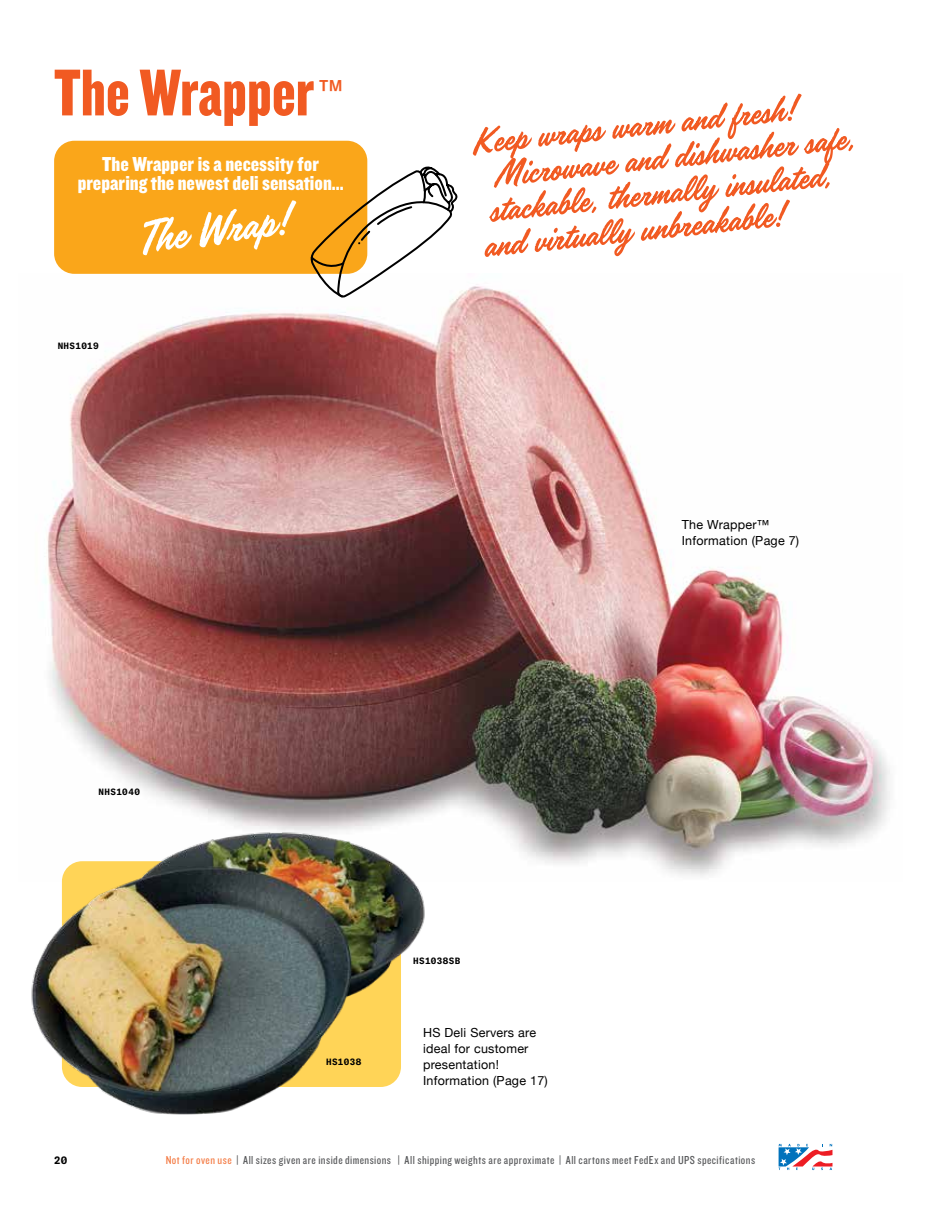
<style>
.page{position:relative;width:945px;height:1215px;background:#fff}
.page>*{position:absolute;margin:0;border:0;box-sizing:border-box;transform-origin:0 0}
.t1{font:68.7px "Knockout HTF69 Full Liteweight";color:#f15a22}
.t2{font:51.45px "Handelson One";color:#fff}
.t3{font:21px/19.8px "Knockout HTF70 Full Welterwt";color:#fff;text-align:center}
.t4{font:12.45px/15.9px "Helvetica Neue";letter-spacing:.02em;color:#000}
.t5{font:12px "Knockout HTF29 Junior Liteweight";letter-spacing:.04em;color:#58595b}
.t6{font:700 10.5px "GT America Mono";color:#000}
.t7{font:700 9px "GT America Mono";letter-spacing:.04em;color:#000}
.s1{font-size:42px}
.s2{color:#f47b44}
</style>
<div class="page">
<img style="left:44px;top:286px;width:846px;height:591px">
<img style="left:31px;top:823px;width:454px;height:292px">
<svg style="left:779px;top:1144px;width:53px;height:26px"></svg>
<div style="left:54px;top:141px;width:313px;height:133px;background:#faa61a;border-radius:20px"></div>
<svg style="left:308px;top:164px;width:151px;height:136px"></svg>
<svg style="left:473px;top:94px;width:380px;height:163px"></svg>
<h1 class="t1" style="left:54px;top:57px;width:291px">The Wrapper<span class="s1">™</span></h1>
<h3 class="t3" style="left:78px;top:154px;width:267px">The Wrapper is a necessity for preparing the newest deli sensation...</h3>
<h2 class="t2" style="left:132px;top:211px;width:154px;rotate:-7deg">The Wrap!</h2>
<p class="t7" style="left:58px;top:340px;width:42px">NHS1019</p>
<p class="t7" style="left:99px;top:786px;width:43px">NHS1040</p>
<p class="t4" style="left:682px;top:518px;width:119px">The Wrapper™<br>Information (Page 7)</p>
<p class="t7" style="left:326px;top:1057px;width:37px">HS1038</p>
<p class="t7" style="left:413px;top:955px;width:49px">HS1038SB</p>
<p class="t4" style="left:423px;top:1025px;width:126px">HS Deli Servers are ideal for customer presentation!<br>Information (Page 17)</p>
<p class="t6" style="left:54px;top:1154px;width:15px">20</p>
<p class="t5" style="left:166px;top:1154px;width:591px"><span class="s2">Not for oven use</span> | All sizes given are inside dimensions | All shipping weights are approximate | All cartons meet FedEx and UPS specifications</p>
</div>
